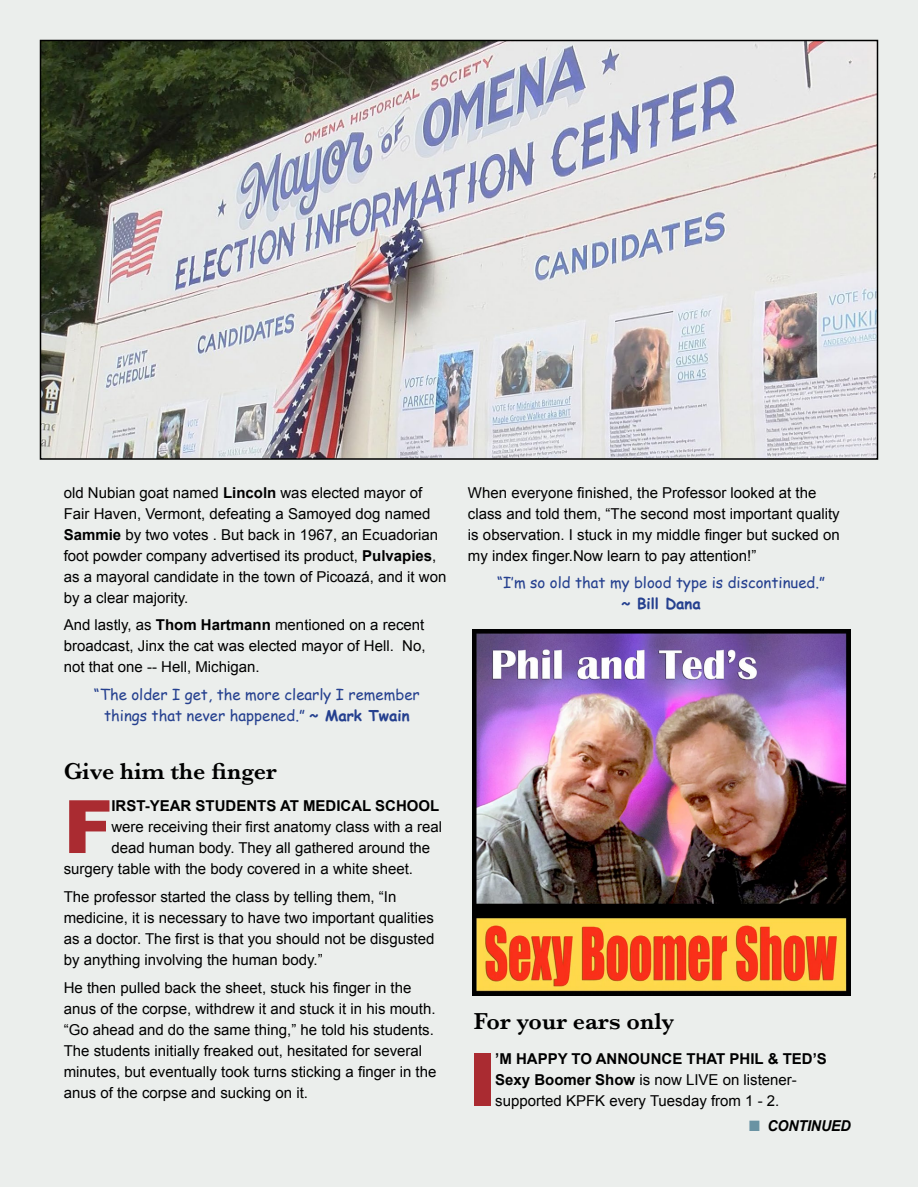
<style>
.page{position:relative;width:918px;height:1188px;background:#fff}
.page>*{position:absolute;margin:0;border:0;box-sizing:border-box;transform-origin:0 0}
.t1{font:900 73.65px "Arial";color:#aa2b31}
.t2{font:600 24px "Baskerville";color:#000}
.t3{font:15px/21px "Arial";color:#000}
.t4{font:15px/21px "Comic Sans MS";color:#25408f;text-align:center}
.t5{font:700 15px "Arial";color:#000}
.t6{font:italic 700 15px "Arial";letter-spacing:-.01em;color:#000;scale:.95 1}
.t7{font:700 15px "Comic Sans MS";color:#25408f}
.s1{font-weight:700}
.s2{color:#6a93a3}
</style>
<div class="page">
<div style="left:1px;top:0;width:917px;height:1187px;background:#ebeeec"></div>
<img style="left:43px;top:43px;width:832px;height:414px">
<div style="left:40px;top:40px;width:838px;height:420px;border:2px solid #000"></div>
<img style="left:472px;top:630px;width:378px;height:365px">
<p class="t3" style="left:64px;top:482px;width:384px">old Nubian goat named <span class="s1">Lincoln</span> was elected mayor of Fair Haven, Vermont, defeating a Samoyed dog named <span class="s1">Sammie</span> by two votes . But back in 1967, an Ecuadorian foot powder company advertised its product, <span class="s1">Pulvapies</span>, as a mayoral candidate in the town of Picoazá, and it won by a clear majority.</p>
<p class="t3" style="left:64px;top:615px;width:363px;text-align:justify">And lastly, as <span class="s1">Thom Hartmann</span> mentioned on a recent broadcast, Jinx the cat was elected mayor of Hell. No, not that one -- Hell, Michigan.</p>
<p class="t4" style="left:94px;top:684px;width:327px">“The older I get, the more clearly I remember things that never happened.” <span class="s1">~ Mark Twain</span></p>
<h2 class="t2" style="left:64px;top:755px;width:214px">Give him the finger</h2>
<h1 class="t1" style="left:64px;top:786px;width:51px">F</h1>
<p class="t5" style="left:111px;top:796px;width:330px">IRST-YEAR STUDENTS AT MEDICAL SCHOOL</p>
<p class="t3" style="left:111px;top:816px;width:332px">were receiving their first anatomy class with a real</p>
<p class="t3" style="left:111px;top:837px;width:320px">dead human body. They all gathered around the</p>
<p class="t3" style="left:64px;top:858px;width:351px">surgery table with the body covered in a white sheet.</p>
<p class="t3" style="left:64px;top:886px;width:372px">The professor started the class by telling them, “In medicine, it is necessary to have two important qualities as a doctor. The first is that you should not be disgusted by anything involving the human body.”</p>
<p class="t3" style="left:64px;top:977px;width:374px">He then pulled back the sheet, stuck his finger in the anus of the corpse, withdrew it and stuck it in his mouth. “Go ahead and do the same thing,” he told his students.<br>The students initially freaked out, hesitated for several minutes, but eventually took turns sticking a finger in the anus of the corpse and sucking on it.</p>
<p class="t3" style="left:468px;top:482px;width:373px">When everyone finished, the Professor looked at the class and told them, “The second most important quality is observation. I stuck in my middle finger but sucked on my index finger.Now learn to pay attention!”</p>
<p class="t4" style="left:497px;top:572px;width:329px">“I’m so old that my blood type is discontinued.”</p>
<p class="t7" style="left:621px;top:593px;width:81px">~ Bill Dana</p>
<h2 class="t2" style="left:474px;top:1005px;width:202px">For your ears only</h2>
<h1 class="t1" style="left:468px;top:1039px;width:30px">I</h1>
<p class="t3" style="left:495px;top:1048px;width:333px"><span class="s1">’M HAPPY TO ANNOUNCE THAT PHIL &amp; TED’S<br>Sexy Boomer Show</span> is now LIVE on listener&shy;supported KPFK every Tuesday from 1 - 2.</p>
<p class="t6" style="left:749px;top:1116px;width:109px"><span class="s2">■</span> CONTINUED</p>
</div>
